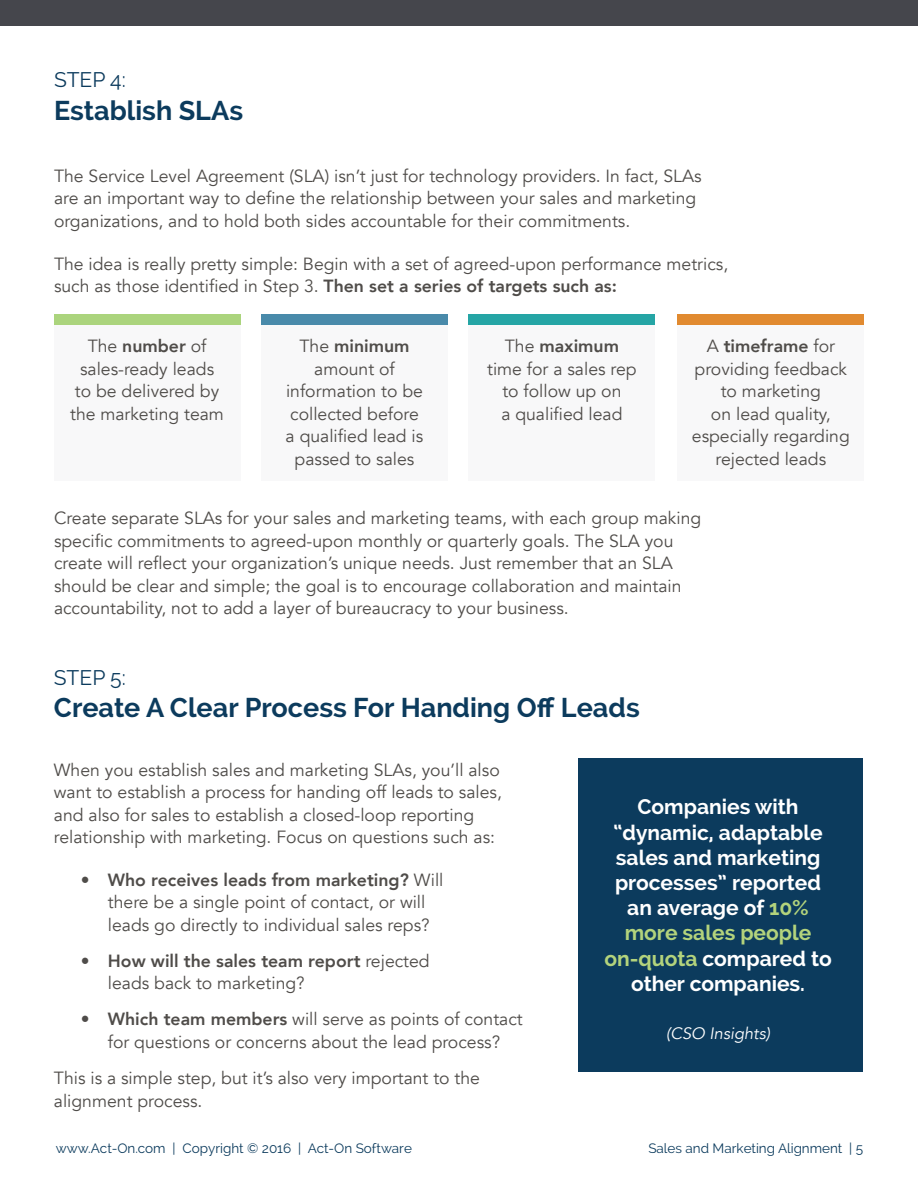
<style>
.page{position:relative;width:918px;height:1188px;background:#fff}
.page>*{position:absolute;margin:0;border:0;box-sizing:border-box;transform-origin:0 0}
.t1{font:700 27px "Raleway";color:#0c3b5d}
.t2{font:700 21px/25.2px "Raleway";color:#fff;text-align:center}
.t3{font:21px "Raleway";color:#0c3b5d}
.t4{font:17.7px/22.5px "Avenir";color:#4f4c49}
.t5{font:italic 16.5px "Avenir";color:#fff}
.t6{font:13.5px "Raleway";color:#0c3b5d}
.s1{font-weight:800}
.s2{color:#b3d37c}
</style>
<div class="page">
<div style="left:0;top:0;width:918px;height:26px;background:#45464c"></div>
<div style="left:54px;top:315px;width:186px;height:166px;background:#f8f8f9"></div>
<div style="left:261px;top:315px;width:187px;height:166px;background:#f8f8f9"></div>
<div style="left:469px;top:315px;width:186px;height:166px;background:#f8f8f9"></div>
<div style="left:678px;top:315px;width:186px;height:166px;background:#f8f8f9"></div>
<div style="left:54px;top:315px;width:186px;height:10px;background:#abd47d"></div>
<div style="left:261px;top:315px;width:187px;height:10px;background:#498aaa"></div>
<div style="left:469px;top:315px;width:186px;height:10px;background:#25a5a5"></div>
<div style="left:678px;top:315px;width:186px;height:10px;background:#e18a30"></div>
<div style="left:578px;top:758px;width:285px;height:313px;background:#0c3b5d"></div>
<p class="t3" style="left:54px;top:68px;width:73px">STEP 4:</p>
<h1 class="t1" style="left:54px;top:95px;width:191px">Establish SLAs</h1>
<p class="t4" style="left:54px;top:165px;width:649px">The Service Level Agreement (SLA) isn’t just for technology providers. In fact, SLAs are an important way to define the relationship between your sales and marketing organizations, and to hold both sides accountable for their commitments.</p>
<p class="t4" style="left:54px;top:253px;width:676px">The idea is really pretty simple: Begin with a set of agreed-upon performance metrics, such as those identified in Step 3. <span class="s1">Then set a series of targets such as:</span></p>
<p class="t4" style="left:70px;top:335px;width:155px;text-align:center">The <span class="s1">number</span> of sales-ready leads to be delivered by the marketing team</p>
<p class="t4" style="left:286px;top:335px;width:139px;text-align:center">The <span class="s1">minimum </span>amount of information to be collected before a qualified lead is passed to sales</p>
<p class="t4" style="left:487px;top:335px;width:151px;text-align:center">The <span class="s1">maximum </span>time for a sales rep to follow up on<br>a qualified lead</p>
<p class="t4" style="left:692px;top:335px;width:159px;text-align:center">A <span class="s1">timeframe</span> for providing feedback to marketing<br>on lead quality, especially regarding rejected leads</p>
<p class="t4" style="left:54px;top:507px;width:649px">Create separate SLAs for your sales and marketing teams, with each group making specific commitments to agreed-upon monthly or quarterly goals. The SLA you create will reflect your organization’s unique needs. Just remember that an SLA should be clear and simple; the goal is to encourage collaboration and maintain accountability, not to add a layer of bureaucracy to your business.</p>
<p class="t3" style="left:54px;top:665px;width:74px">STEP 5:</p>
<h1 class="t1" style="left:54px;top:692px;width:587px">Create A Clear Process For Handing Off Leads</h1>
<p class="t4" style="left:54px;top:759px;width:450px">When you establish sales and marketing SLAs, you’ll also want to establish a process for handing off leads to sales, and also for sales to establish a closed-loop reporting relationship with marketing. Focus on questions such as:</p>
<p class="t4" style="left:108px;top:869px;width:337px;text-indent:-27px">• <span class="s1">Who receives leads from marketing?</span> Will there be a single point of contact, or will leads go directly to individual sales reps?</p>
<p class="t4" style="left:108px;top:950px;width:323px;text-indent:-27px">• <span class="s1">How will the sales team report</span> rejected leads back to marketing?</p>
<p class="t4" style="left:81px;top:1008px;width:443px;text-align:center">• <span class="s1">Which team members</span> will serve as points of contact for questions or concerns about the lead process?</p>
<p class="t4" style="left:54px;top:1067px;width:428px">This is a simple step, but it’s also very important to the alignment process.</p>
<p class="t2" style="left:604px;top:795px;width:229px">Companies with “dynamic, adaptable sales and marketing processes” reported an average of <span class="s2">10% more sales people on-quota</span> compared to other companies.</p>
<p class="t5" style="left:666px;top:1023px;width:105px">(CSO Insights)</p>
<p class="t6" style="left:56px;top:1140px;width:358px">www.Act-On.com | Copyright © 2016 | Act-On Software</p>
<p class="t6" style="left:648px;top:1140px;width:216px">Sales and Marketing Alignment | 5</p>
</div>
